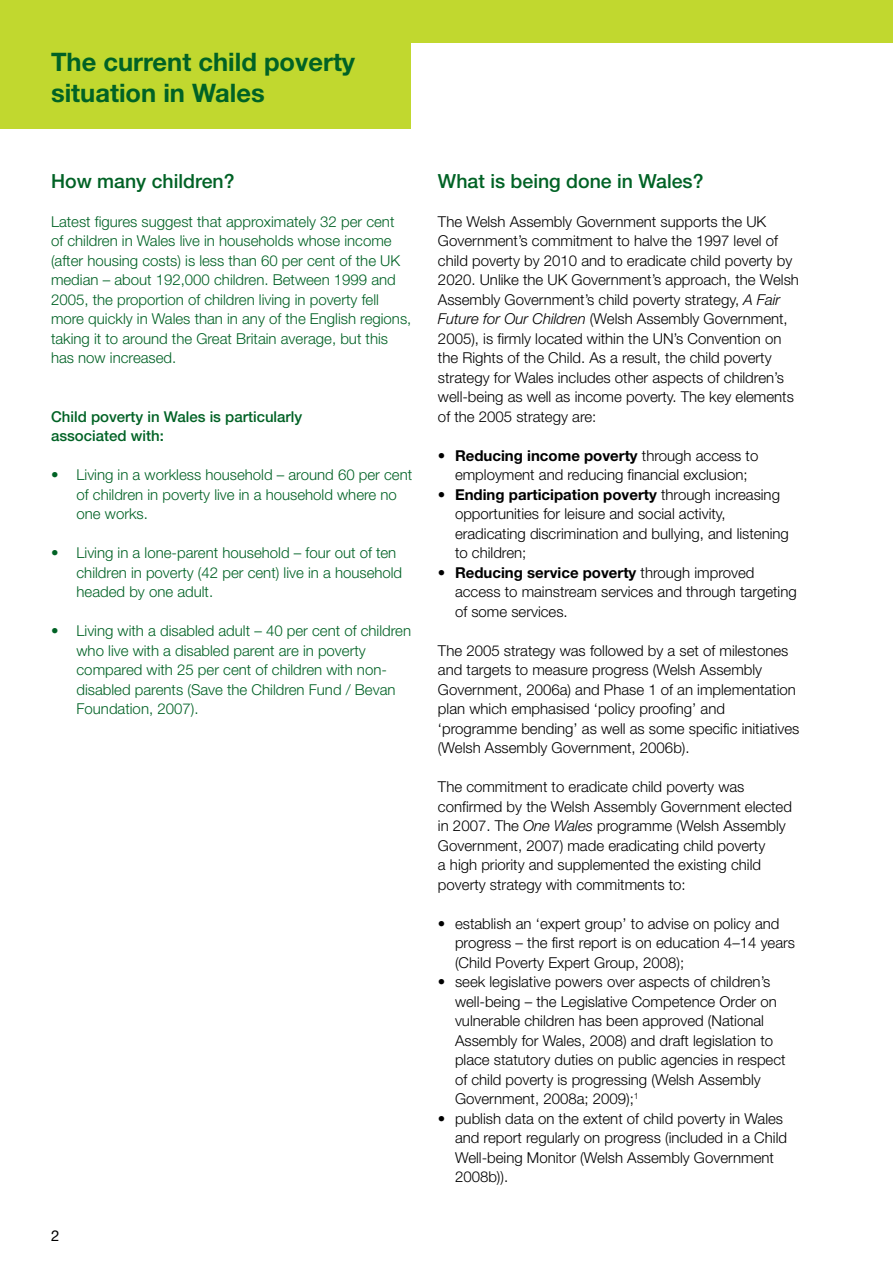
<style>
.page{position:relative;width:893px;height:1263px;background:#fff}
.page>*{position:absolute;margin:0;border:0;box-sizing:border-box;transform-origin:0 0}
.t1{font:700 25.5px/31.5px "Helvetica Neue";color:#006225}
.t2{font:500 19.5px "Helvetica Neue";color:#006225}
.t3{font:300 15px/19.5px "Helvetica Neue";color:#000}
.t4{font:300 15px/19.5px "Helvetica Neue";color:#006225}
.t5{font:500 15px/19.5px "Helvetica Neue";color:#006225}
.t6{font:15px "Helvetica Neue";color:#000}
.s1{font-style:italic}
.s2{font-weight:700}
</style>
<div class="page">
<div style="left:0;top:0;width:893px;height:43px;background:#c1d82f"></div>
<div style="left:0;top:0;width:411px;height:129px;background:#c1d82f"></div>
<h1 class="t1" style="left:51px;top:46px;width:306px">The current child poverty situation in Wales</h1>
<h2 class="t2" style="left:51px;top:169px;width:185px">How many children?</h2>
<p class="t4" style="left:51px;top:211px;width:362px">Latest figures suggest that approximately 32 per cent<br>of children in Wales live in households whose income (after housing costs) is less than 60 per cent of the UK median – about 192,000 children. Between 1999 and 2005, the proportion of children living in poverty fell more quickly in Wales than in any of the English regions, taking it to around the Great Britain average, but this has now increased.</p>
<p class="t5" style="left:51px;top:406px;width:253px">Child poverty in Wales is particularly associated with:</p>
<p class="t4" style="left:77px;top:465px;width:337px;text-indent:-26px">• Living in a workless household – around 60 per cent of children in poverty live in a household where no one works.</p>
<p class="t4" style="left:77px;top:543px;width:327px;text-indent:-26px">• Living in a lone-parent household – four out of ten children in poverty (42 per cent) live in a household headed by one adult.</p>
<p class="t4" style="left:77px;top:621px;width:336px;text-indent:-26px">• Living with a disabled adult – 40 per cent of children who live with a disabled parent are in poverty compared with 25 per cent of children with non&shy;disabled parents (Save the Children Fund / Bevan Foundation, 2007).</p>
<p class="t6" style="left:51px;top:1226px;width:10px">2</p>
<h2 class="t2" style="left:438px;top:169px;width:267px">What is being done in Wales?</h2>
<p class="t3" style="left:438px;top:211px;width:362px">The Welsh Assembly Government supports the UK Government’s commitment to halve the 1997 level of child poverty by 2010 and to eradicate child poverty by 2020. Unlike the UK Government’s approach, the Welsh Assembly Government’s child poverty strategy, <span class="s1">A Fair Future for Our Children</span> (Welsh Assembly Government, 2005), is firmly located within the UN’s Convention on the Rights of the Child. As a result, the child poverty strategy for Wales includes other aspects of children’s well-being as well as income poverty. The key elements of the 2005 strategy are:</p>
<p class="t3" style="left:438px;top:445px;width:322px;text-align:center">• <span class="s2">Reducing income poverty</span> through access to employment and reducing financial exclusion;</p>
<p class="t3" style="left:455px;top:484px;width:335px;text-indent:-17px">• <span class="s2">Ending participation poverty</span> through increasing opportunities for leisure and social activity, eradicating discrimination and bullying, and listening to children;</p>
<p class="t3" style="left:455px;top:562px;width:343px;text-indent:-17px">• <span class="s2">Reducing service poverty</span> through improved access to mainstream services and through targeting of some services.</p>
<p class="t3" style="left:438px;top:640px;width:363px">The 2005 strategy was followed by a set of milestones and targets to measure progress (Welsh Assembly Government, 2006a) and Phase 1 of an implementation plan which emphasised ‘policy proofing’ and ‘programme bending’ as well as some specific initiatives (Welsh Assembly Government, 2006b).</p>
<p class="t3" style="left:438px;top:777px;width:355px">The commitment to eradicate child poverty was confirmed by the Welsh Assembly Government elected in 2007. The <span class="s1">One Wales</span> programme (Welsh Assembly Government, 2007) made eradicating child poverty<br>a high priority and supplemented the existing child poverty strategy with commitments to:</p>
<p class="t3" style="left:455px;top:913px;width:342px;text-indent:-17px">• establish an ‘expert group’ to advise on policy and progress – the first report is on education 4–14 years (Child Poverty Expert Group, 2008);</p>
<p class="t3" style="left:455px;top:972px;width:332px;text-indent:-17px">• seek legislative powers over aspects of children’s well-being – the Legislative Competence Order on vulnerable children has been approved (National Assembly for Wales, 2008) and draft legislation to place statutory duties on public agencies in respect of child poverty is progressing (Welsh Assembly Government, 2008a; 2009);<sup>1</sup></p>
<p class="t3" style="left:455px;top:1108px;width:334px;text-indent:-17px">• publish data on the extent of child poverty in Wales and report regularly on progress (included in a Child Well-being Monitor (Welsh Assembly Government 2008b)).</p>
</div>
